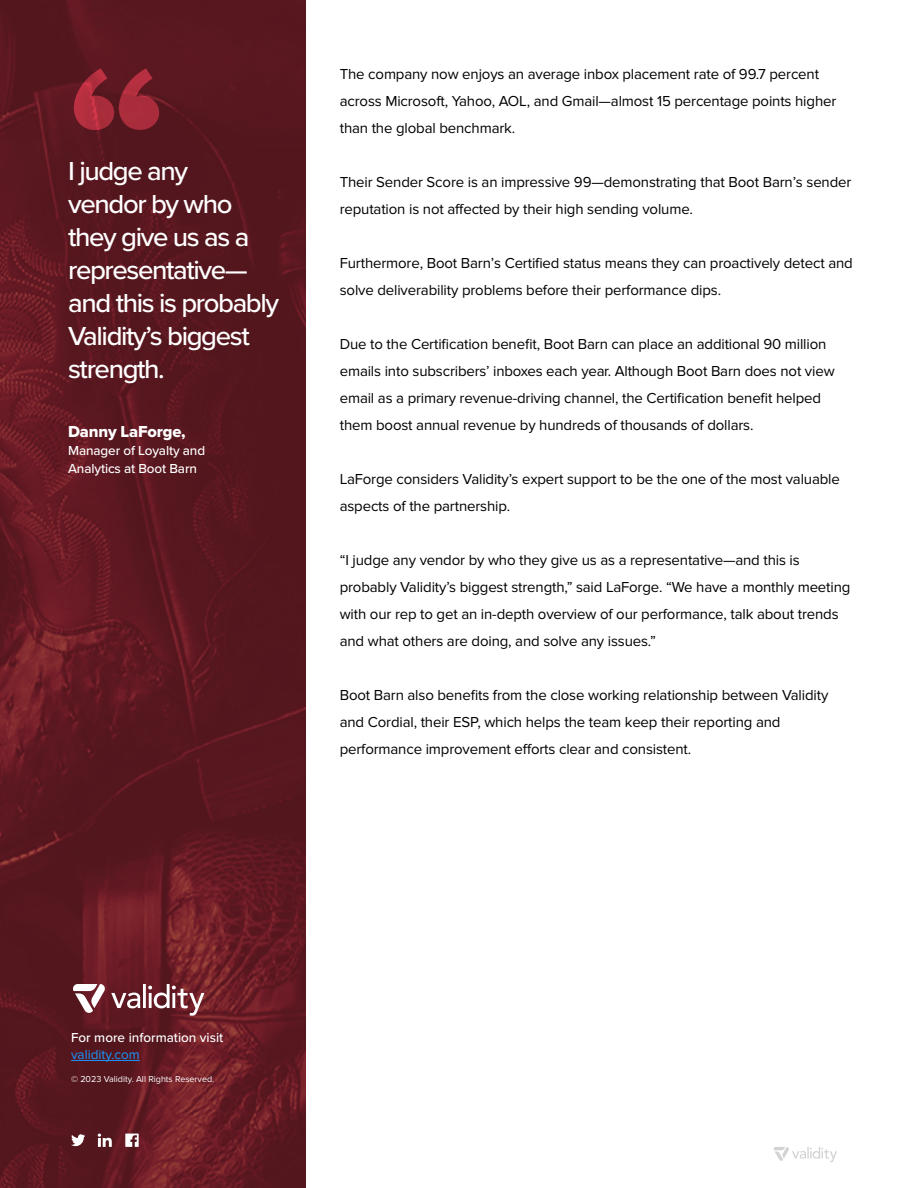
<style>
.page{position:relative;width:918px;height:1188px;background:#fff}
.page>*{position:absolute;margin:0;border:0;box-sizing:border-box;transform-origin:0 0}
.t1{font:800 150px "Termina";color:#fff}
.t2{font:500 27px/33px "Proxima Nova";letter-spacing:-.05em;color:#fff}
.t3{font:16.5px "Proxima Nova Extrabld";letter-spacing:-.01em;color:#fff}
.t4{font:15px/27px "Proxima Nova";letter-spacing:-.01em;color:#000}
.t5{font:500 13.5px/18px "Proxima Nova";letter-spacing:-.01em;color:#fff}
.t6{font:13.5px "Proxima Nova";color:#1a96ff}
.t7{font:9px "Proxima Nova";color:#fff}
</style>
<div class="page">
<svg style="left:774px;top:1147px;width:63px;height:15px"></svg>
<img style="left:0;top:0;width:306px;height:1188px">
<svg style="left:73px;top:984px;width:67px;height:30px"></svg>
<hr style="left:143px;top:984px;width:3px;height:24px;background:#fff">
<svg style="left:148px;top:984px;width:56px;height:32px"></svg>
<hr style="left:71px;top:1060px;width:69px;height:1px;background:#1a96ff">
<svg style="left:125px;top:1134px;width:14px;height:13px"></svg>
<svg style="left:71px;top:1134px;width:14px;height:12px"></svg>
<svg style="left:98px;top:1134px;width:14px;height:13px"></svg>
<h1 class="t1" style="left:68px;top:13px;width:98px">“</h1>
<h2 class="t2" style="left:68px;top:154px;width:213px">I judge any<br>vendor by who they give us as a representative— and this is probably<br>Validity’s biggest strength.</h2>
<p class="t3" style="left:68px;top:422px;width:119px">Danny LaForge,</p>
<p class="t5" style="left:68px;top:441px;width:139px">Manager of Loyalty and<br>Analytics at Boot Barn</p>
<p class="t4" style="left:340px;top:61px;width:498px">The company now enjoys an average inbox placement rate of 99.7 percent across Microsoft, Yahoo, AOL, and Gmail—almost 15 percentage points higher than the global benchmark.</p>
<p class="t4" style="left:340px;top:169px;width:513px">Their Sender Score is an impressive 99—demonstrating that Boot Barn’s sender reputation is not affected by their high sending volume.</p>
<p class="t4" style="left:340px;top:250px;width:515px">Furthermore, Boot Barn’s Certified status means they can proactively detect and solve deliverability problems before their performance dips.</p>
<p class="t4" style="left:340px;top:331px;width:496px">Due to the Certification benefit, Boot Barn can place an additional 90 million emails into subscribers’ inboxes each year. Although Boot Barn does not view email as a primary revenue-driving channel, the Certification benefit helped them boost annual revenue by hundreds of thousands of dollars.</p>
<p class="t4" style="left:340px;top:466px;width:502px">LaForge considers Validity’s expert support to be the one of the most valuable aspects of the partnership.</p>
<p class="t4" style="left:340px;top:547px;width:512px">“I judge any vendor by who they give us as a representative—and this is probably Validity’s biggest strength,” said LaForge. “We have a monthly meeting with our rep to get an in-depth overview of our performance, talk about trends and what others are doing, and solve any issues.”</p>
<p class="t4" style="left:340px;top:682px;width:490px">Boot Barn also benefits from the close working relationship between Validity and Cordial, their ESP, which helps the team keep their reporting and performance improvement efforts clear and consistent.</p>
<p class="t5" style="left:71px;top:1028px;width:154px">For more information visit</p>
<p class="t6" style="left:71px;top:1046px;width:70px">validity.com</p>
<p class="t7" style="left:71px;top:1074px;width:145px">© 2023 Validity. All Rights Reserved.</p>
</div>
